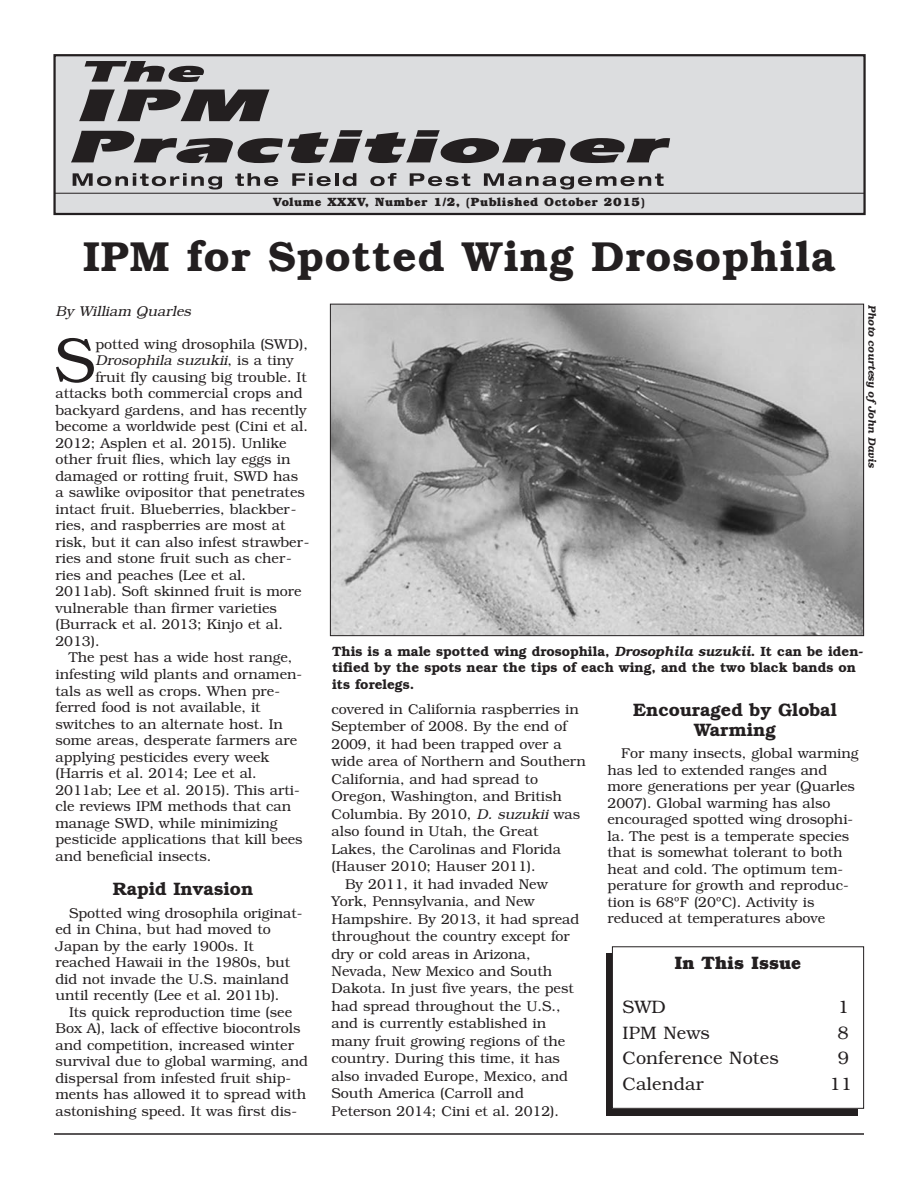
<style>
.page{position:relative;width:918px;height:1188px;background:#fff}
.page>*{position:absolute;margin:0;border:0;box-sizing:border-box;transform-origin:0 0}
.t1{font:300 62.7px "Bookman";color:#231f20}
.t2{font:600 42px "Bookman";letter-spacing:.025em;color:#231f20}
.t3{font:600 18px/19.5px "Bookman";color:#231f20;text-align:center}
.t4{font:300 18px "Bookman";letter-spacing:.01em;color:#231f20}
.t5{font:700 18px "Bookman";color:#231f20}
.t6{font:300 14.25px/16.5px "Bookman";color:#231f20}
.t7{font:italic 300 14.25px "Bookman";color:#231f20}
.t8{font:600 13.5px/16.5px "Bookman";color:#231f20}
.t9{font:700 12px "Bookman";letter-spacing:.05em;color:#231f20}
.t10{font:italic 600 10.5px "Bookman";color:#231f20}
.s1{font-style:normal}
.s2{font-style:italic}
</style>
<div class="page">
<div style="left:55px;top:55px;width:810px;height:159px;background:#dcdddf"></div>
<div style="left:53px;top:54px;width:813px;height:161px;border:2px solid #231f20"></div>
<hr style="left:54px;top:193px;width:810px;height:1px;background:#231f20">
<svg style="left:73px;top:173px;width:149px;height:17px"></svg>
<svg style="left:235px;top:173px;width:43px;height:13px"></svg>
<svg style="left:292px;top:173px;width:64px;height:13px"></svg>
<svg style="left:370px;top:173px;width:26px;height:13px"></svg>
<svg style="left:410px;top:173px;width:60px;height:13px"></svg>
<svg style="left:484px;top:173px;width:180px;height:17px"></svg>
<svg style="left:71px;top:130px;width:599px;height:33px"></svg>
<svg style="left:79px;top:90px;width:190px;height:31px"></svg>
<svg style="left:85px;top:61px;width:119px;height:21px"></svg>
<hr style="left:54px;top:1133px;width:810px;height:2px;background:#231f20">
<div style="left:606px;top:954px;width:252px;height:162px;background:#231f20"></div>
<div style="left:612px;top:947px;width:252px;height:161px;background:#fff"></div>
<div style="left:612px;top:946px;width:252px;height:163px;border:1px solid #231f20"></div>
<img style="left:332px;top:306px;width:530px;height:328px">
<p class="t9" style="left:273px;top:197px;width:373px">Volume XXXV, Number 1/2, (Published October 2015)</p>
<h2 class="t2" style="left:83px;top:232px;width:754px">IPM for Spotted Wing Drosophila</h2>
<p class="t7" style="left:56px;top:302px;width:139px">By William Quarles</p>
<h1 class="t1" style="left:54px;top:323px;width:43px">S</h1>
<p class="t6" style="left:95px;top:336px;width:214px">potted wing drosophila (SWD),</p>
<p class="t7" style="left:95px;top:352px;width:200px">Drosophila suzukii<span class="s1">, i s a t i n y</span></p>
<p class="t6" style="left:95px;top:369px;width:213px">fruit fly causing big trouble. It</p>
<p class="t6" style="left:55px;top:385px;width:249px">attacks both commercial crops and</p>
<p class="t6" style="left:55px;top:402px;width:253px">backyard gardens, and has recently</p>
<p class="t6" style="left:55px;top:418px;width:254px">become a worldwide pest (Cini et al.</p>
<p class="t6" style="left:55px;top:435px;width:233px">2012; Asplen et al. 2015). Unlike</p>
<p class="t6" style="left:55px;top:451px;width:236px">other fruit flies, which lay eggs in</p>
<p class="t6" style="left:55px;top:468px;width:244px">damaged or rotting fruit, SWD has</p>
<p class="t6" style="left:55px;top:484px;width:251px">a sawlike ovipositor that penetrates</p>
<p class="t6" style="left:55px;top:501px;width:243px">intact fruit. Blueberries, blackber-</p>
<p class="t6" style="left:55px;top:517px;width:232px">ries, and raspberries are most at</p>
<p class="t6" style="left:55px;top:534px;width:256px">risk, but it can also infest strawber-</p>
<p class="t6" style="left:55px;top:550px;width:238px">ries and stone fruit such as cher-</p>
<p class="t6" style="left:55px;top:567px;width:192px">ries and peaches (Lee et al.</p>
<p class="t6" style="left:55px;top:583px;width:248px">2011ab). Soft skinned fruit is more</p>
<p class="t6" style="left:55px;top:600px;width:223px">vulnerable than firmer varieties</p>
<p class="t6" style="left:55px;top:616px;width:229px">(Burrack et al. 2013; Kinjo et al.</p>
<p class="t6" style="left:55px;top:633px;width:46px">2013).</p>
<p class="t6" style="left:69px;top:649px;width:225px">The pest has a wide host range,</p>
<p class="t6" style="left:55px;top:666px;width:248px">infesting wild plants and ornamen-</p>
<p class="t6" style="left:55px;top:682px;width:226px">tals as well as crops. When pre-</p>
<p class="t6" style="left:55px;top:699px;width:207px">ferred food is not available, it</p>
<p class="t6" style="left:55px;top:715px;width:229px">switches to an alternate host. In</p>
<p class="t6" style="left:55px;top:732px;width:243px">some areas, desperate farmers are</p>
<p class="t6" style="left:55px;top:748px;width:215px">applying pesticides every week</p>
<p class="t6" style="left:55px;top:765px;width:203px">(Harris et al. 2014; Lee et al.</p>
<p class="t6" style="left:55px;top:781px;width:246px">2011ab; Lee et al. 2015). This arti-</p>
<p class="t6" style="left:55px;top:798px;width:237px">cle reviews IPM methods that can</p>
<p class="t6" style="left:55px;top:814px;width:224px">manage SWD, while minimizing</p>
<p class="t6" style="left:55px;top:831px;width:249px">pesticide applications that kill bees</p>
<p class="t6" style="left:55px;top:848px;width:157px">and beneficial insects.</p>
<p class="t3" style="left:113px;top:879px;width:142px">Rapid Invasion</p>
<p class="t6" style="left:56px;top:904px;width:249px;text-indent:13px">Spotted wing drosophila originat&shy;ed in China, but had moved to<br>Japan by the early 1900s. It reached Hawaii in the 1980s, but did not invade the U.S. mainland until recently (Lee et al. 2011b).</p>
<p class="t6" style="left:56px;top:1004px;width:254px;text-indent:13px">Its quick reproduction time (see Box A), lack of effective biocontrols and competition, increased winter survival due to global warming, and dispersal from infested fruit ship&shy;ments has allowed it to spread with astonishing speed. It was first dis-</p>
<p class="t10" style="left:878px;top:305px;width:164px;rotate:90deg">Photo courtesy of John Davis</p>
<p class="t8" style="left:332px;top:643px;width:533px">This is a male spotted wing drosophila, <span class="s2">Drosophila suzukii</span>. It can be iden&shy;tified by the spots near the tips of each wing, and the two black bands on its forelegs.</p>
<p class="t6" style="left:332px;top:701px;width:249px">covered in California raspberries in</p>
<p class="t6" style="left:332px;top:718px;width:237px">September of 2008. By the end of</p>
<p class="t6" style="left:332px;top:736px;width:232px">2009, it had been trapped over a</p>
<p class="t6" style="left:332px;top:753px;width:256px">wide area of Northern and Southern</p>
<p class="t6" style="left:332px;top:771px;width:208px">California, and had spread to</p>
<p class="t6" style="left:332px;top:788px;width:232px">Oregon, Washington, and British</p>
<p class="t6" style="left:332px;top:806px;width:250px">Columbia. By 2010, <span class="s2">D. suzukii</span> was</p>
<p class="t6" style="left:332px;top:823px;width:208px">also found in Utah, the Great</p>
<p class="t6" style="left:332px;top:841px;width:231px">Lakes, the Carolinas and Florida</p>
<p class="t6" style="left:332px;top:858px;width:206px">(Hauser 2010; Hauser 2011).</p>
<p class="t6" style="left:345px;top:875px;width:204px">By 2011, it had invaded New</p>
<p class="t6" style="left:332px;top:893px;width:205px">York, Pennsylvania, and New</p>
<p class="t6" style="left:332px;top:910px;width:249px">Hampshire. By 2013, it had spread</p>
<p class="t6" style="left:332px;top:928px;width:240px">throughout the country except for</p>
<p class="t6" style="left:332px;top:945px;width:201px">dry or cold areas in Arizona,</p>
<p class="t6" style="left:332px;top:963px;width:222px">Nevada, New Mexico and South</p>
<p class="t6" style="left:332px;top:980px;width:244px">Dakota. In just five years, the pest</p>
<p class="t6" style="left:332px;top:998px;width:231px">had spread throughout the U.S.,</p>
<p class="t6" style="left:332px;top:1015px;width:216px">and is currently established in</p>
<p class="t6" style="left:332px;top:1033px;width:235px">many fruit growing regions of the</p>
<p class="t6" style="left:332px;top:1050px;width:230px">country. During this time, it has</p>
<p class="t6" style="left:332px;top:1068px;width:238px">also invaded Europe, Mexico, and</p>
<p class="t6" style="left:332px;top:1085px;width:194px">South America (Carroll and</p>
<p class="t6" style="left:332px;top:1103px;width:229px">Peterson 2014; Cini et al. 2012).</p>
<p class="t3" style="left:633px;top:700px;width:205px">Encouraged by Global<br>Warming</p>
<p class="t6" style="left:608px;top:745px;width:253px;text-indent:13px">For many insects, global warming has led to extended ranges and more generations per year (Quarles<br>2007). Global warming has also encouraged spotted wing drosophi&shy;la. The pest is a temperate species that is somewhat tolerant to both heat and cold. The optimum tem&shy;perature for growth and reproduc&shy;tion is 68ºF (20ºC). Activity is reduced at temperatures above</p>
<p class="t5" style="left:675px;top:957px;width:128px">In This Issue</p>
<p class="t4" style="left:623px;top:996px;width:45px">SWD</p>
<p class="t4" style="left:838px;top:996px;width:13px">1</p>
<p class="t4" style="left:623px;top:1022px;width:89px">IPM News</p>
<p class="t4" style="left:837px;top:1022px;width:13px">8</p>
<p class="t4" style="left:623px;top:1048px;width:158px">Conference Notes</p>
<p class="t4" style="left:838px;top:1048px;width:13px">9</p>
<p class="t4" style="left:623px;top:1073px;width:83px">Calendar</p>
<p class="t4" style="left:829px;top:1073px;width:24px">11</p>
</div>
